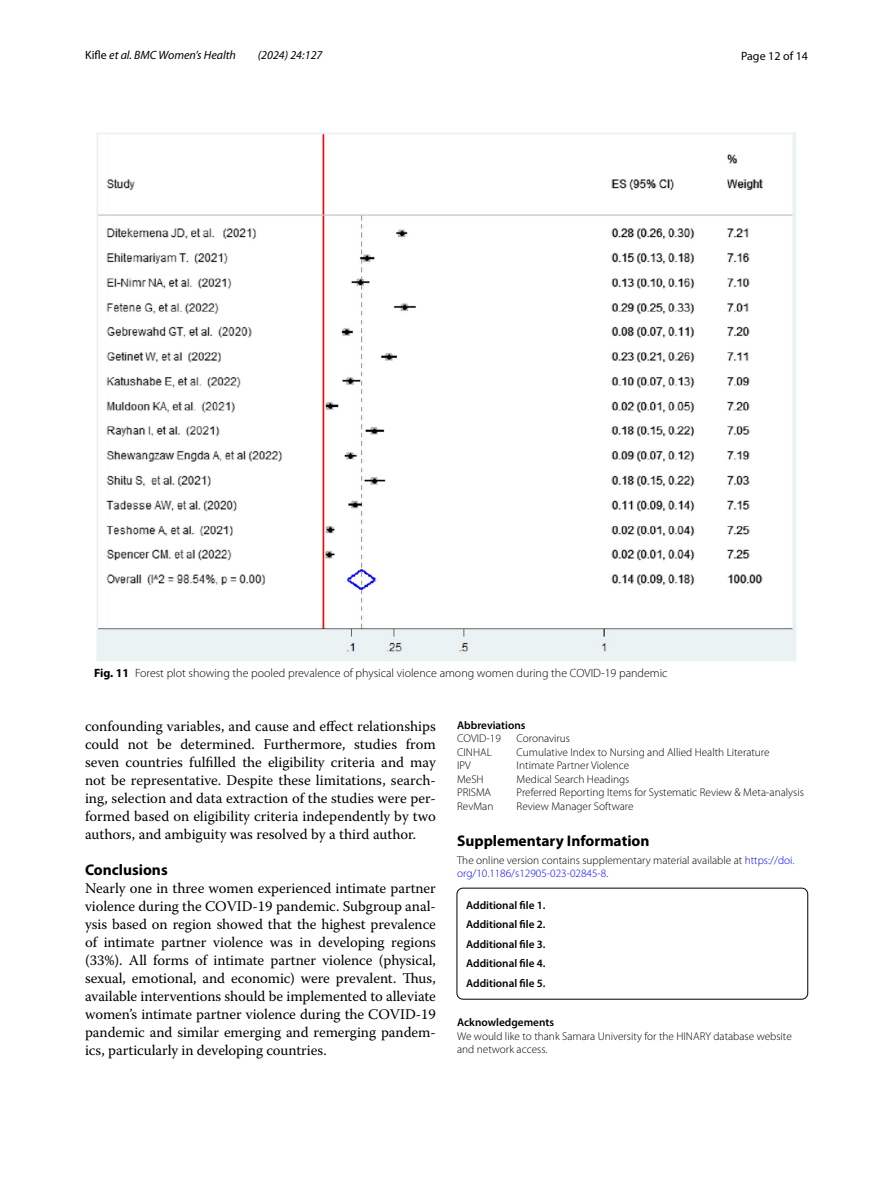
<style>
.page{position:relative;width:893px;height:1187px;background:#fff}
.page>*{position:absolute;margin:0;border:0;box-sizing:border-box;transform-origin:0 0}
.t1{font:700 15.45px "Myriad Pro";color:#000}
.t2{font:14.7px/18px "Warnock Pro";color:#000;text-align:justify}
.t3{font:300 12px "Myriad Pro";color:#000}
.t4{font:italic 12px "Myriad Pro";color:#000}
.t5{font:12px "Myriad Pro";color:#000}
.t6{font:300 11.25px/13.5px "Myriad Pro";color:#000}
.t7{font:600 11.25px/19.5px "Myriad Pro";color:#000;text-align:justify}
.s1{font-style:normal}
.s2{font-weight:700}
.s3{color:#00f}
</style>
<div class="page">
<div style="left:457px;top:887px;width:351px;height:112px;border:1px solid #000;border-radius:6px"></div>
<img style="left:96px;top:133px;width:700px;height:528px">
<p class="t4" style="left:85px;top:48px;width:152px"><span class="s1">Kifle</span> et al. BMC Women’s Health</p>
<p class="t4" style="left:258px;top:48px;width:66px">(2024) 24:127</p>
<p class="t5" style="left:741px;top:48px;width:68px">Page 12 of 14</p>
<p class="t3" style="left:94px;top:666px;width:575px"><span class="s2">Fig. 11</span> Forest plot showing the pooled prevalence of physical violence among women during the COVID-19 pandemic</p>
<p class="t2" style="left:85px;top:716px;width:352px">confounding variables, and cause and effect relationships could not be determined. Furthermore, studies from seven countries fulfilled the eligibility criteria and may not be representative. Despite these limitations, search&shy;ing, selection and data extraction of the studies were per&shy;formed based on eligibility criteria independently by two authors, and ambiguity was resolved by a third author.</p>
<p class="t1" style="left:85px;top:859px;width:84px">Conclusions</p>
<p class="t2" style="left:85px;top:878px;width:352px">Nearly one in three women experienced intimate partner violence during the COVID-19 pandemic. Subgroup anal&shy;ysis based on region showed that the highest prevalence of intimate partner violence was in developing regions (33%). All forms of intimate partner violence (physical, sexual, emotional, and economic) were prevalent. Thus, available interventions should be implemented to alleviate women’s intimate partner violence during the COVID-19 pandemic and similar emerging and remerging pandem&shy;ics, particularly in developing countries.</p>
<p class="t7" style="left:457px;top:715px;width:70px">Abbreviations</p>
<p class="t6" style="left:457px;top:732px;width:45px">COVID-19</p>
<p class="t6" style="left:517px;top:732px;width:55px">Coronavirus</p>
<p class="t6" style="left:457px;top:745px;width:36px">CINHAL</p>
<p class="t6" style="left:517px;top:745px;width:254px">Cumulative Index to Nursing and Allied Health Literature</p>
<p class="t6" style="left:457px;top:759px;width:15px">IPV</p>
<p class="t6" style="left:517px;top:759px;width:114px">Intimate Partner Violence</p>
<p class="t6" style="left:457px;top:772px;width:28px">MeSH</p>
<p class="t6" style="left:517px;top:772px;width:114px">Medical Search Headings</p>
<p class="t6" style="left:457px;top:786px;width:36px">PRISMA</p>
<p class="t6" style="left:517px;top:786px;width:289px">Preferred Reporting Items for Systematic Review &amp; Meta-analysis</p>
<p class="t6" style="left:457px;top:799px;width:38px">RevMan</p>
<p class="t6" style="left:517px;top:799px;width:118px">Review Manager Software</p>
<p class="t1" style="left:457px;top:830px;width:194px">Supplementary Information</p>
<p class="t6" style="left:457px;top:853px;width:339px">The online version contains supplementary material available at <span class="s3">https://doi. org/10.1186/s12905-023-02845-8</span>.</p>
<p class="t7" style="left:466px;top:895px;width:81px">Additional file 1.<br>Additional file 2.<br>Additional file 3.<br>Additional file 4.<br>Additional file 5.</p>
<p class="t7" style="left:457px;top:1012px;width:98px">Acknowledgements</p>
<p class="t6" style="left:457px;top:1029px;width:336px">We would like to thank Samara University for the HINARY database website and network access.</p>
</div>
